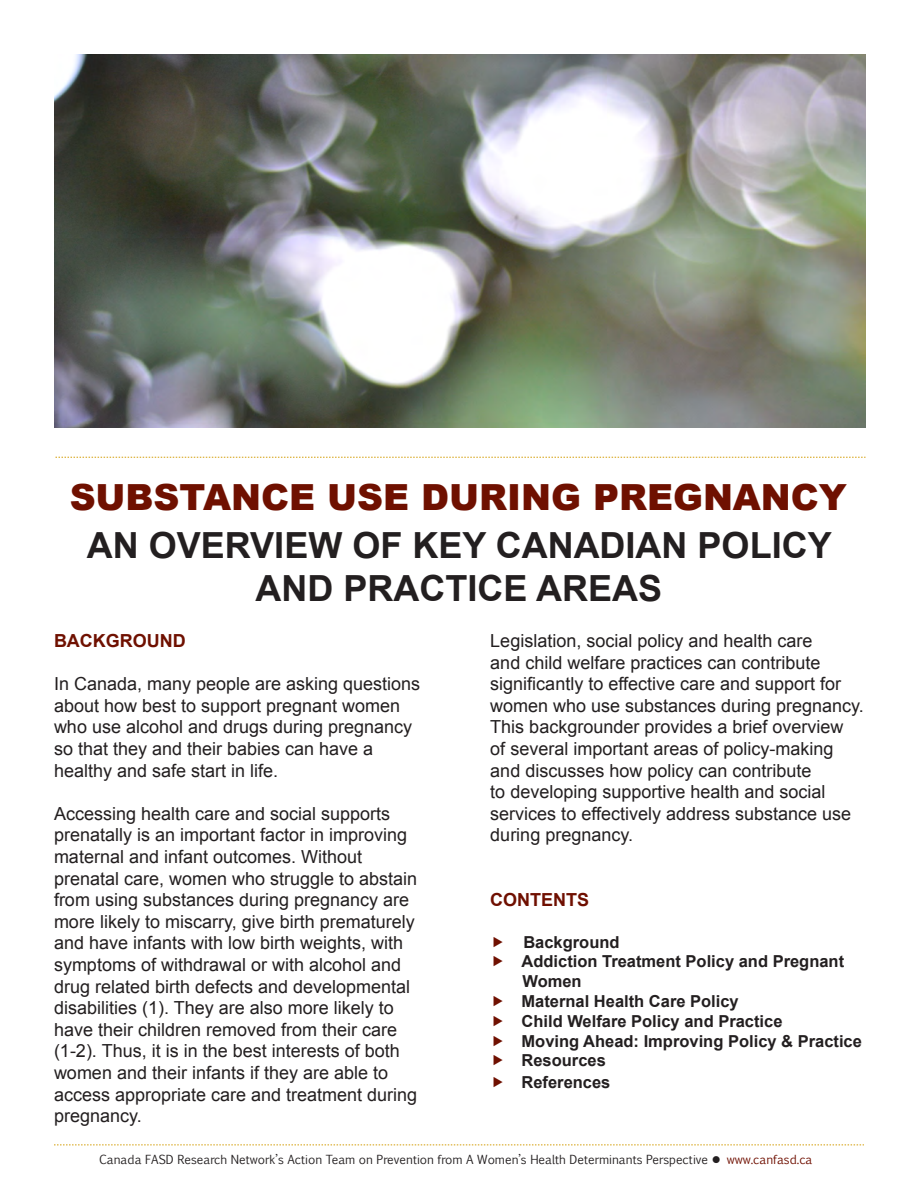
<style>
.page{position:relative;width:918px;height:1188px;background:#fff}
.page>*{position:absolute;margin:0;border:0;box-sizing:border-box;transform-origin:0 0}
.t1{font:700 36px/43.2px "Arial";color:#231f20;text-align:center}
.t2{font:900 36px "Arial";color:#6f1000}
.t3{font:18px/21.6px "Arial";color:#231f20}
.t4{font:700 18px "Arial";color:#6f1000}
.t5{font:700 18px "Arial";color:#6f0f00}
.t6{font:700 16.5px "Arial";color:#231f20}
.t7{font:12px "Euphemia CAS";color:#231f20}
.s1{color:#6f0f00}
</style>
<div class="page">
<svg style="left:56px;top:457px;width:810px;height:1px"></svg>
<img style="left:54px;top:54px;width:812px;height:374px">
<svg style="left:54px;top:1144px;width:810px;height:1px"></svg>
<p class="t2" style="left:70px;top:471px;width:779px">SUBSTANCE USE DURING PREGNANCY</p>
<p class="t1" style="left:87px;top:525px;width:746px">AN OVERVIEW OF KEY CANADIAN POLICY<br>AND PRACTICE AREAS</p>
<p class="t4" style="left:54px;top:629px;width:133px">BACKGROUND</p>
<p class="t3" style="left:54px;top:673px;width:368px">In Canada, many people are asking questions about how best to support pregnant women who use alcohol and drugs during pregnancy so that they and their babies can have a healthy and safe start in life.</p>
<p class="t3" style="left:54px;top:803px;width:365px">Accessing health care and social supports prenatally is an important factor in improving maternal and infant outcomes. Without prenatal care, women who struggle to abstain from using substances during pregnancy are more likely to miscarry, give birth prematurely and have infants with low birth weights, with symptoms of withdrawal or with alcohol and drug related birth defects and developmental disabilities (1). They are also more likely to have their children removed from their care (1-2). Thus, it is in the best interests of both women and their infants if they are able to access appropriate care and treatment during pregnancy.</p>
<p class="t3" style="left:490px;top:630px;width:375px">Legislation, social policy and health care<br>and child welfare practices can contribute significantly to effective care and support for women who use substances during pregnancy.<br>This backgrounder provides a brief overview<br>of several important areas of policy-making and discusses how policy can contribute<br>to developing supportive health and social services to effectively address substance use during pregnancy.</p>
<p class="t5" style="left:490px;top:888px;width:100px">CONTENTS</p>
<p class="t6" style="left:523px;top:931px;width:98px">Background</p>
<p class="t6" style="left:522px;top:951px;width:324px">Addiction Treatment Policy and Pregnant</p>
<p class="t6" style="left:522px;top:970px;width:61px">Women</p>
<p class="t6" style="left:522px;top:990px;width:219px">Maternal Health Care Policy</p>
<p class="t6" style="left:522px;top:1010px;width:263px">Child Welfare Policy and Practice</p>
<p class="t6" style="left:522px;top:1030px;width:342px">Moving Ahead: Improving Policy &amp; Practice</p>
<p class="t6" style="left:522px;top:1050px;width:86px">Resources</p>
<p class="t6" style="left:522px;top:1071px;width:90px">References</p>
<p class="t7" style="left:99px;top:1151px;width:715px">Canada FASD Research Network’s Action Team on Prevention from A Women’s Health Determinants Perspective ● <span class="s1">www.canfasd.ca</span></p>
</div>
